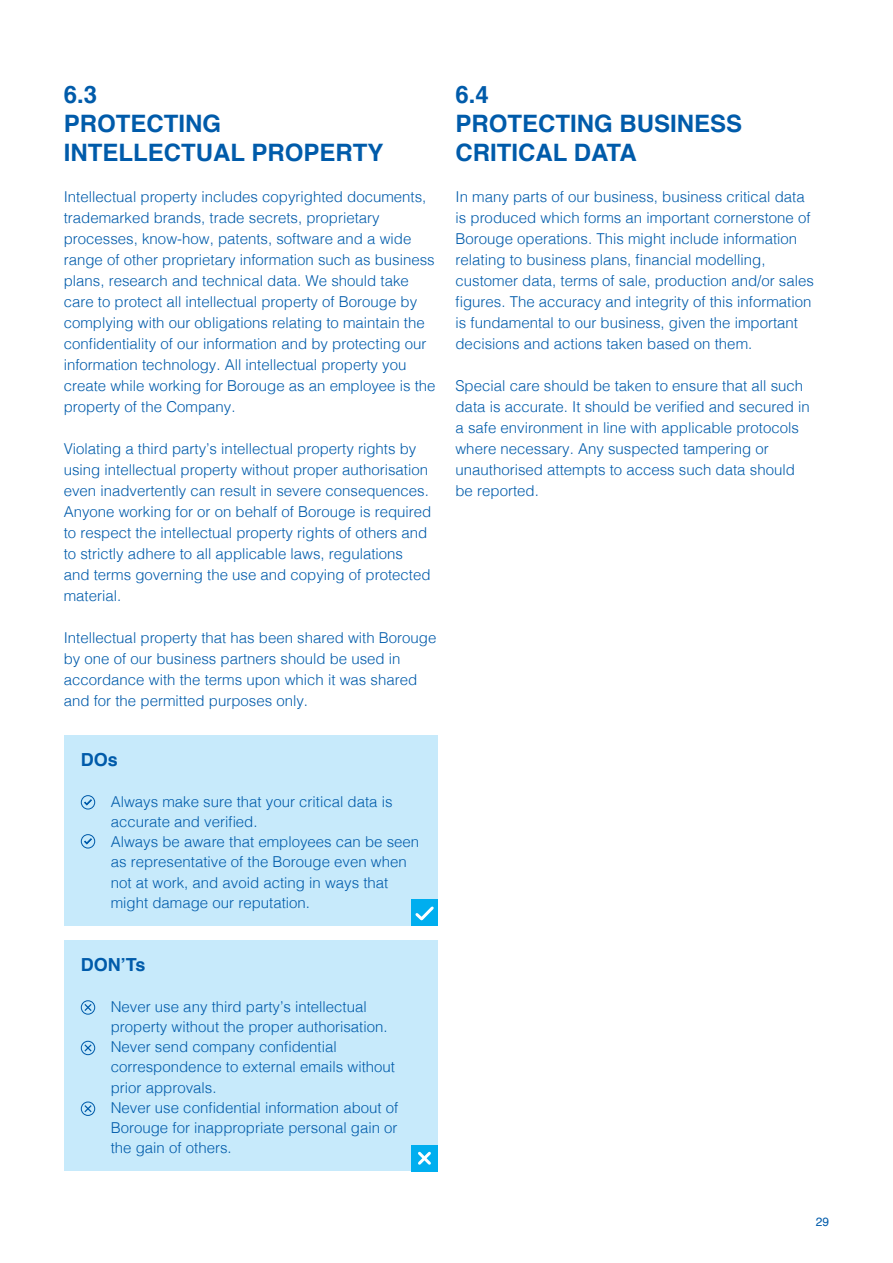
<style>
.page{position:relative;width:893px;height:1263px;background:#fff}
.page>*{position:absolute;margin:0;border:0;box-sizing:border-box;transform-origin:0 0}
.t1{font:700 24px/28.8px "Helvetica";color:#005baa}
.t2{font:700 18px "Helvetica";color:#005baa}
.t3{font:300 15px/21px "Helvetica";color:#005baa}
.t4{font:12px "Helvetica";color:#005baa}
</style>
<div class="page">
<div style="left:64px;top:941px;width:373px;height:230px;background:#c7eafb"></div>
<div style="left:81px;top:1000px;width:14px;height:15px;border:1px solid #005baa;border-radius:50%"></div>
<svg style="left:83px;top:1002px;width:10px;height:10px"></svg>
<div style="left:81px;top:1041px;width:14px;height:14px;border:1px solid #005baa;border-radius:50%"></div>
<svg style="left:83px;top:1043px;width:10px;height:10px"></svg>
<div style="left:81px;top:1101px;width:14px;height:15px;border:1px solid #005baa;border-radius:50%"></div>
<svg style="left:83px;top:1104px;width:10px;height:10px"></svg>
<div style="left:64px;top:735px;width:373px;height:191px;background:#c7eafb"></div>
<svg style="left:84px;top:799px;width:8px;height:6px"></svg>
<div style="left:81px;top:795px;width:14px;height:14px;border:1px solid #005baa;border-radius:50%"></div>
<svg style="left:84px;top:838px;width:8px;height:6px"></svg>
<div style="left:81px;top:834px;width:14px;height:14px;border:1px solid #005baa;border-radius:50%"></div>
<div style="left:411px;top:1145px;width:26px;height:26px;background:#00aeef"></div>
<svg style="left:418px;top:1151px;width:13px;height:14px"></svg>
<div style="left:411px;top:899px;width:26px;height:27px;background:#00aeef"></div>
<svg style="left:415px;top:906px;width:19px;height:15px"></svg>
<h1 class="t1" style="left:64px;top:81px;width:321px">6.3<br>PROTECTING<br>INTELLECTUAL PROPERTY</h1>
<p class="t3" style="left:64px;top:185px;width:373px">Intellectual property includes copyrighted documents, trademarked brands, trade secrets, proprietary processes, know-how, patents, software and a wide range of other proprietary information such as business plans, research and technical data. We should take care to protect all intellectual property of Borouge by complying with our obligations relating to maintain the confidentiality of our information and by protecting our information technology. All intellectual property you create while working for Borouge as an employee is the property of the Company.</p>
<p class="t3" style="left:64px;top:437px;width:369px">Violating a third party’s intellectual property rights by using intellectual property without proper authorisation even inadvertently can result in severe consequences.<br>Anyone working for or on behalf of Borouge is required to respect the intellectual property rights of others and to strictly adhere to all applicable laws, regulations and terms governing the use and copying of protected material.</p>
<p class="t3" style="left:64px;top:626px;width:374px">Intellectual property that has been shared with Borouge by one of our business partners should be used in accordance with the terms upon which it was shared and for the permitted purposes only.</p>
<p class="t2" style="left:81px;top:745px;width:39px">DOs</p>
<p class="t3" style="left:111px;top:790px;width:310px;line-height:20.2px">Always make sure that your critical data is accurate and verified.<br>Always be aware that employees can be seen as representative of the Borouge even when not at work, and avoid acting in ways that might damage our reputation.</p>
<p class="t2" style="left:81px;top:950px;width:66px">DON’Ts</p>
<p class="t3" style="left:111px;top:995px;width:289px;line-height:20.2px">Never use any third party’s intellectual property without the proper authorisation.<br>Never send company confidential correspondence to external emails without prior approvals.<br>Never use confidential information about of Borouge for inappropriate personal gain or the gain of others.</p>
<h1 class="t1" style="left:455px;top:81px;width:288px">6.4<br>PROTECTING BUSINESS<br>CRITICAL DATA</h1>
<p class="t3" style="left:455px;top:185px;width:360px">In many parts of our business, business critical data is produced which forms an important cornerstone of Borouge operations. This might include information relating to business plans, financial modelling, customer data, terms of sale, production and/or sales figures. The accuracy and integrity of this information is fundamental to our business, given the important decisions and actions taken based on them.</p>
<p class="t3" style="left:455px;top:374px;width:356px">Special care should be taken to ensure that all such data is accurate. It should be verified and secured in a safe environment in line with applicable protocols where necessary. Any suspected tampering or unauthorised attempts to access such data should be reported.</p>
<p class="t4" style="left:816px;top:1213px;width:15px">29</p>
</div>
